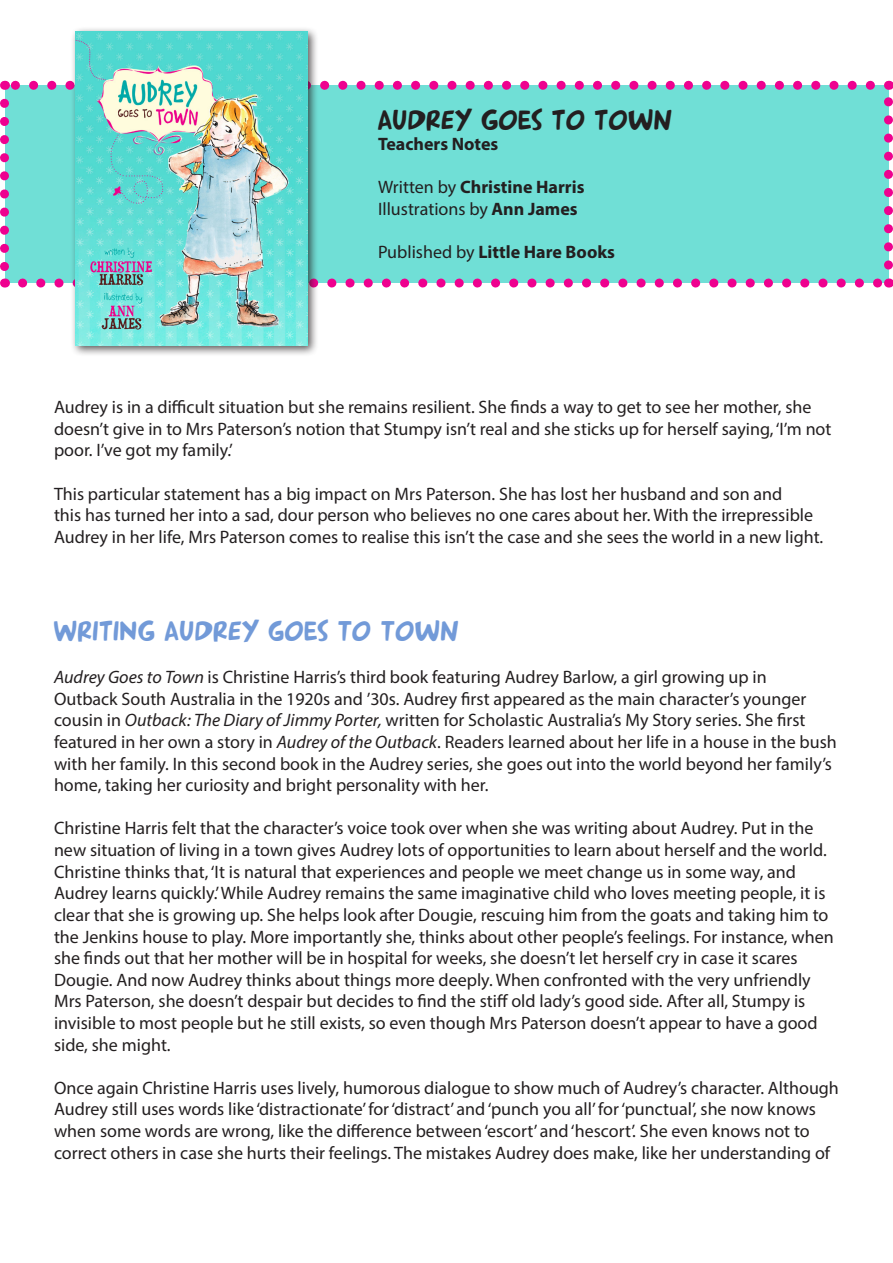
<style>
.page{position:relative;width:893px;height:1263px;background:#fff}
.page>*{position:absolute;margin:0;border:0;box-sizing:border-box;transform-origin:0 0}
.t1{font:27px "Arnold 21";color:#729ad8}
.t2{font:27px "Arnold 21";color:#231f20}
.t3{font:18px/21.6px "Myriad Pro";color:#231f20}
.t4{font:700 18px "Myriad Pro";color:#231f20}
.s1{font-weight:400}
.s2{font-weight:700}
.s3{font-style:italic}
</style>
<div class="page">
<div style="left:4px;top:85px;width:884px;height:198px;background:#70dfd6"></div>
<svg style="left:23px;top:279px;width:856px;height:9px"></svg>
<svg style="left:14px;top:81px;width:856px;height:9px"></svg>
<svg style="left:0;top:103px;width:9px;height:185px"></svg>
<svg style="left:884px;top:81px;width:9px;height:184px"></svg>
<div style="left:70px;top:27px;width:248px;height:330px;background:#231f20;opacity:.75"></div>
<img style="left:75px;top:32px;width:232px;height:314px">
<p class="t2" style="left:378px;top:102px;width:297px">AUDREY GOES TO TOWN</p>
<p class="t4" style="left:378px;top:132px;width:122px">Teachers Notes</p>
<p class="t4" style="left:378px;top:176px;width:208px"><span class="s1">Written by</span> Christine Harris</p>
<p class="t3" style="left:378px;top:198px;width:201px">Illustrations by <span class="s2">Ann James</span></p>
<p class="t4" style="left:378px;top:240px;width:238px"><span class="s1">Published by</span> Little Hare Books</p>
<p class="t3" style="left:54px;top:396px;width:779px">Audrey is in a difficult situation but she remains resilient. She finds a way to get to see her mother, she doesn’t give in to Mrs Paterson’s notion that Stumpy isn’t real and she sticks up for herself saying, ‘I’m not poor. I’ve got my family.’</p>
<p class="t3" style="left:54px;top:482px;width:771px">This particular statement has a big impact on Mrs Paterson. She has lost her husband and son and<br>this has turned her into a sad, dour person who believes no one cares about her. With the irrepressible<br>Audrey in her life, Mrs Paterson comes to realise this isn’t the case and she sees the world in a new light.</p>
<p class="t1" style="left:54px;top:614px;width:407px">WRITING AUDREY GOES TO TOWN</p>
<p class="t3" style="left:54px;top:666px;width:714px"><span class="s3">Audrey Goes to Town</span> is Christine Harris’s third book featuring Audrey Barlow, a girl growing up in</p>
<p class="t3" style="left:54px;top:688px;width:784px">Outback South Australia in the 1920s and ’30s. Audrey first appeared as the main character’s younger cousin in <span class="s3">Outback: The Diary of Jimmy Porter,</span> written for Scholastic Australia’s My Story series. She first featured in her own a story in <span class="s3">Audrey of the Outback</span>. Readers learned about her life in a house in the bush with her family. In this second book in the Audrey series, she goes out into the world beyond her family’s home, taking her curiosity and bright personality with her.</p>
<p class="t3" style="left:54px;top:817px;width:781px">Christine Harris felt that the character’s voice took over when she was writing about Audrey. Put in the new situation of living in a town gives Audrey lots of opportunities to learn about herself and the world.<br>Christine thinks that, ‘It is natural that experiences and people we meet change us in some way, and Audrey learns quickly.’ While Audrey remains the same imaginative child who loves meeting people, it is clear that she is growing up. She helps look after Dougie, rescuing him from the goats and taking him to the Jenkins house to play. More importantly she, thinks about other people’s feelings. For instance, when she finds out that her mother will be in hospital for weeks, she doesn’t let herself cry in case it scares</p>
<p class="t3" style="left:54px;top:968px;width:765px">Dougie. And now Audrey thinks about things more deeply. When confronted with the very unfriendly Mrs Paterson, she doesn’t despair but decides to find the stiff old lady’s good side. After all, Stumpy is invisible to most people but he still exists, so even though Mrs Paterson doesn’t appear to have a good side, she might.</p>
<p class="t3" style="left:54px;top:1076px;width:786px">Once again Christine Harris uses lively, humorous dialogue to show much of Audrey’s character. Although Audrey still uses words like ‘distractionate’ for ‘distract’ and ‘punch you all’ for ‘punctual’, she now knows when some words are wrong, like the difference between ‘escort’ and ‘hescort’. She even knows not to correct others in case she hurts their feelings. The mistakes Audrey does make, like her understanding of</p>
</div>
